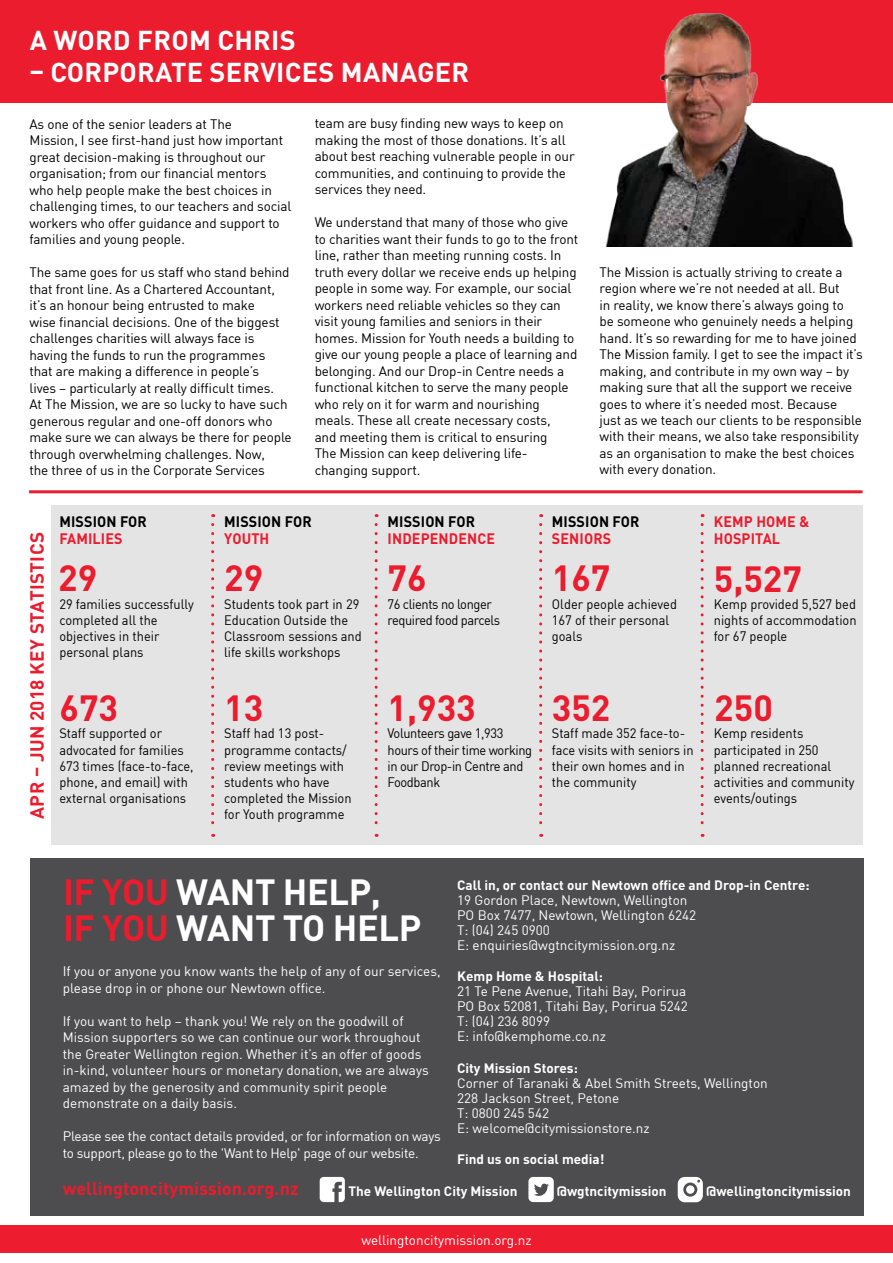
<style>
.page{position:relative;width:893px;height:1263px;background:#fff}
.page>*{position:absolute;margin:0;border:0;box-sizing:border-box;transform-origin:0 0}
.t1{font:700 36px "DIN Pro";color:#ea1c2e}
.t2{font:700 36px/36px "DIN Pro";letter-spacing:-.01em;color:#fff}
.t3{font:700 27px "DIN Pro";letter-spacing:.01em;color:#fff}
.t4{font:700 18.9px "DIN Pro";letter-spacing:.02em;color:#ea1c2e}
.t5{font:700 18px "DIN Pro";color:#ea1c2e}
.t6{font:700 15px/16.5px "DIN Pro";letter-spacing:.01em;color:#ea1c2e;scale:.95 1}
.t7{font:700 15px "DIN Pro";letter-spacing:.01em;color:#000;scale:.95 1}
.t8{font:13.5px/16.5px "DIN";letter-spacing:-.01em;color:#000}
.t9{font:13.5px/15px "DIN";color:#fff}
.t10{font:13.5px/16.2px "DIN";letter-spacing:-.01em;color:#000;scale:.95 1}
.t11{font:700 13.5px "DIN Pro";color:#fff}
.t12{font:13.5px/16.5px "DIN";letter-spacing:-.02em;color:#fff}
.t13{font:13.5px/16.2px "DIN";letter-spacing:-.03em;color:#000;scale:.95 1}
.s1{color:#ea1c2e}
</style>
<div class="page">
<div style="left:30px;top:858px;width:833px;height:358px;background:#4d4d4f"></div>
<div style="left:0;top:1225px;width:893px;height:27px;background:#ed1c2e"></div>
<div style="left:0;top:0;width:893px;height:102px;background:#ea1c2e"></div>
<svg style="left:320px;top:1177px;width:25px;height:25px"></svg>
<svg style="left:528px;top:1177px;width:26px;height:25px"></svg>
<svg style="left:678px;top:1177px;width:25px;height:25px"></svg>
<div style="left:686px;top:1185px;width:8px;height:9px;background:#fff;border-radius:50%"></div>
<div style="left:51px;top:506px;width:812px;height:339px;background:#e4e4e4"></div>
<hr style="left:29px;top:490px;width:833px;height:3px;background:#ea1c2e">
<svg style="left:701px;top:524px;width:3px;height:313px"></svg>
<svg style="left:539px;top:524px;width:3px;height:313px"></svg>
<svg style="left:375px;top:524px;width:3px;height:313px"></svg>
<svg style="left:211px;top:524px;width:3px;height:313px"></svg>
<img style="left:591px;top:12px;width:264px;height:235px">
<h2 class="t3" style="left:30px;top:22px;width:268px">A WORD FROM CHRIS</h2>
<h2 class="t3" style="left:30px;top:54px;width:441px">– CORPORATE SERVICES MANAGER</h2>
<p class="t8" style="left:30px;top:115px;width:264px">As one of the senior leaders at The<br>Mission, I see first-hand just how important great decision-making is throughout our organisation; from our financial mentors who help people make the best choices in challenging times, to our teachers and social workers who offer guidance and support to families and young people.</p>
<p class="t8" style="left:30px;top:264px;width:264px">The same goes for us staff who stand behind that front line. As a Chartered Accountant, it’s an honour being entrusted to make<br>wise financial decisions. One of the biggest challenges charities will always face is having the funds to run the programmes that are making a difference in people’s<br>lives – particularly at really difficult times.<br>At The Mission, we are so lucky to have such generous regular and one-off donors who make sure we can always be there for people through overwhelming challenges. Now,<br>the three of us in the Corporate Services</p>
<p class="t8" style="left:315px;top:115px;width:262px">team are busy finding new ways to keep on making the most of those donations. It’s all about best reaching vulnerable people in our communities, and continuing to provide the services they need.</p>
<p class="t8" style="left:315px;top:214px;width:265px">We understand that many of those who give to charities want their funds to go to the front line, rather than meeting running costs. In truth every dollar we receive ends up helping people in some way. For example, our social workers need reliable vehicles so they can visit young families and seniors in their homes. Mission for Youth needs a building to give our young people a place of learning and belonging. And our Drop-in Centre needs a functional kitchen to serve the many people who rely on it for warm and nourishing meals. These all create necessary costs,<br>and meeting them is critical to ensuring<br>The Mission can keep delivering life&shy;changing support.</p>
<p class="t8" style="left:600px;top:263px;width:265px">The Mission is actually striving to create a region where we’re not needed at all. But<br>in reality, we know there’s always going to<br>be someone who genuinely needs a helping hand. It’s so rewarding for me to have joined The Mission family. I get to see the impact it’s making, and contribute in my own way – by making sure that all the support we receive goes to where it’s needed most. Because<br>just as we teach our clients to be responsible with their means, we also take responsibility as an organisation to make the best choices with every donation.</p>
<h3 class="t4" style="left:24px;top:819px;width:288px;rotate:-90deg">APR – JUN 2018 KEY STATISTICS</h3>
<p class="t7" style="left:59px;top:512px;width:94px">MISSION FOR</p>
<p class="t6" style="left:59px;top:530px;width:68px">FAMILIES</p>
<p class="t7" style="left:224px;top:512px;width:94px">MISSION FOR</p>
<p class="t6" style="left:224px;top:530px;width:49px">YOUTH</p>
<p class="t7" style="left:388px;top:512px;width:94px">MISSION FOR</p>
<p class="t6" style="left:388px;top:530px;width:115px">INDEPENDENCE</p>
<p class="t7" style="left:552px;top:512px;width:94px">MISSION FOR</p>
<p class="t6" style="left:552px;top:530px;width:64px">SENIORS</p>
<p class="t6" style="left:714px;top:513px;width:102px">KEMP HOME &amp;<br>HOSPITAL</p>
<h1 class="t1" style="left:58px;top:553px;width:41px">29</h1>
<h1 class="t1" style="left:224px;top:553px;width:41px">29</h1>
<h1 class="t1" style="left:388px;top:553px;width:41px">76</h1>
<h1 class="t1" style="left:552px;top:553px;width:60px">167</h1>
<p class="t10" style="left:59px;top:595px;width:143px">29 families successfully completed all the objectives in their personal plans</p>
<p class="t10" style="left:224px;top:595px;width:146px">Students took part in 29<br>Education Outside the<br>Classroom sessions and life skills workshops</p>
<p class="t13" style="left:388px;top:595px;width:120px">76 clients no longer required food parcels</p>
<p class="t10" style="left:552px;top:595px;width:133px">Older people achieved<br>167 of their personal goals</p>
<h1 class="t1" style="left:714px;top:554px;width:90px">5,527</h1>
<p class="t10" style="left:714px;top:595px;width:152px;text-align:justify">Kemp provided 5,527 bed nights of accommodation for 67 people</p>
<h1 class="t1" style="left:59px;top:683px;width:60px">673</h1>
<h1 class="t1" style="left:224px;top:683px;width:41px">13</h1>
<h1 class="t1" style="left:388px;top:683px;width:90px">1,933</h1>
<p class="t10" style="left:224px;top:725px;width:136px">Staff had 13 post&shy;programme contacts/ review meetings with students who have completed the Mission for Youth programme</p>
<p class="t13" style="left:388px;top:725px;width:154px">Volunteers gave 1,933 hours of their time working in our Drop-in Centre and<br>Foodbank</p>
<p class="t10" style="left:59px;top:725px;width:143px">Staff supported or advocated for families<br>673 times (face-to-face, phone, and email) with external organisations</p>
<h1 class="t1" style="left:552px;top:683px;width:60px">352</h1>
<h1 class="t1" style="left:714px;top:684px;width:60px">250</h1>
<p class="t10" style="left:552px;top:725px;width:151px">Staff made 352 face-to&shy;face visits with seniors in their own homes and in the community</p>
<p class="t10" style="left:714px;top:725px;width:149px">Kemp residents participated in 250 planned recreational activities and community events/outings</p>
<h1 class="t2" style="left:63px;top:872px;width:360px"><span class="s1">IF YOU</span> WANT HELP,<br><span class="s1">IF YOU</span> WANT TO HELP</h1>
<p class="t11" style="left:457px;top:876px;width:354px">Call in, or contact our Newtown office and Drop-in Centre:</p>
<p class="t9" style="left:457px;top:892px;width:241px">19 Gordon Place, Newtown, Wellington<br>PO Box 7477, Newtown, Wellington 6242<br>T: (04) 245 0900<br>E: enquiries@wgtncitymission.org.nz</p>
<p class="t11" style="left:457px;top:967px;width:147px">Kemp Home &amp; Hospital:</p>
<p class="t9" style="left:457px;top:983px;width:232px">21 Te Pene Avenue, Titahi Bay, Porirua<br>PO Box 52081, Titahi Bay, Porirua 5242<br>T: (04) 236 8099<br>E: info@kemphome.co.nz</p>
<p class="t11" style="left:457px;top:1059px;width:122px">City Mission Stores:</p>
<p class="t9" style="left:457px;top:1075px;width:312px">Corner of Taranaki &amp; Abel Smith Streets, Wellington<br>228 Jackson Street, Petone<br>T: 0800 245 542<br>E: welcome@citymissionstore.nz</p>
<p class="t11" style="left:457px;top:1150px;width:149px">Find us on social media!</p>
<p class="t11" style="left:349px;top:1182px;width:170px">The Wellington City Mission</p>
<p class="t11" style="left:557px;top:1182px;width:111px">@wgtncitymission</p>
<p class="t11" style="left:706px;top:1182px;width:146px">@wellingtoncitymission</p>
<p class="t9" style="left:63px;top:963px;width:379px;line-height:16.5px">If you or anyone you know wants the help of any of our services, please drop in or phone our Newtown office.</p>
<p class="t9" style="left:63px;top:1012px;width:367px;line-height:16.5px">If you want to help – thank you! We rely on the goodwill of Mission supporters so we can continue our work throughout the Greater Wellington region. Whether it’s an offer of goods in-kind, volunteer hours or monetary donation, we are always amazed by the generosity and community spirit people demonstrate on a daily basis.</p>
<p class="t12" style="left:63px;top:1128px;width:380px">Please see the contact details provided, or for information on ways to support, please go to the 'Want to Help' page of our website.</p>
<h3 class="t5" style="left:63px;top:1176px;width:237px">wellingtoncitymission.org.nz</h3>
<p class="t9" style="left:361px;top:1232px;width:172px">wellingtoncitymission.org.nz</p>
</div>
